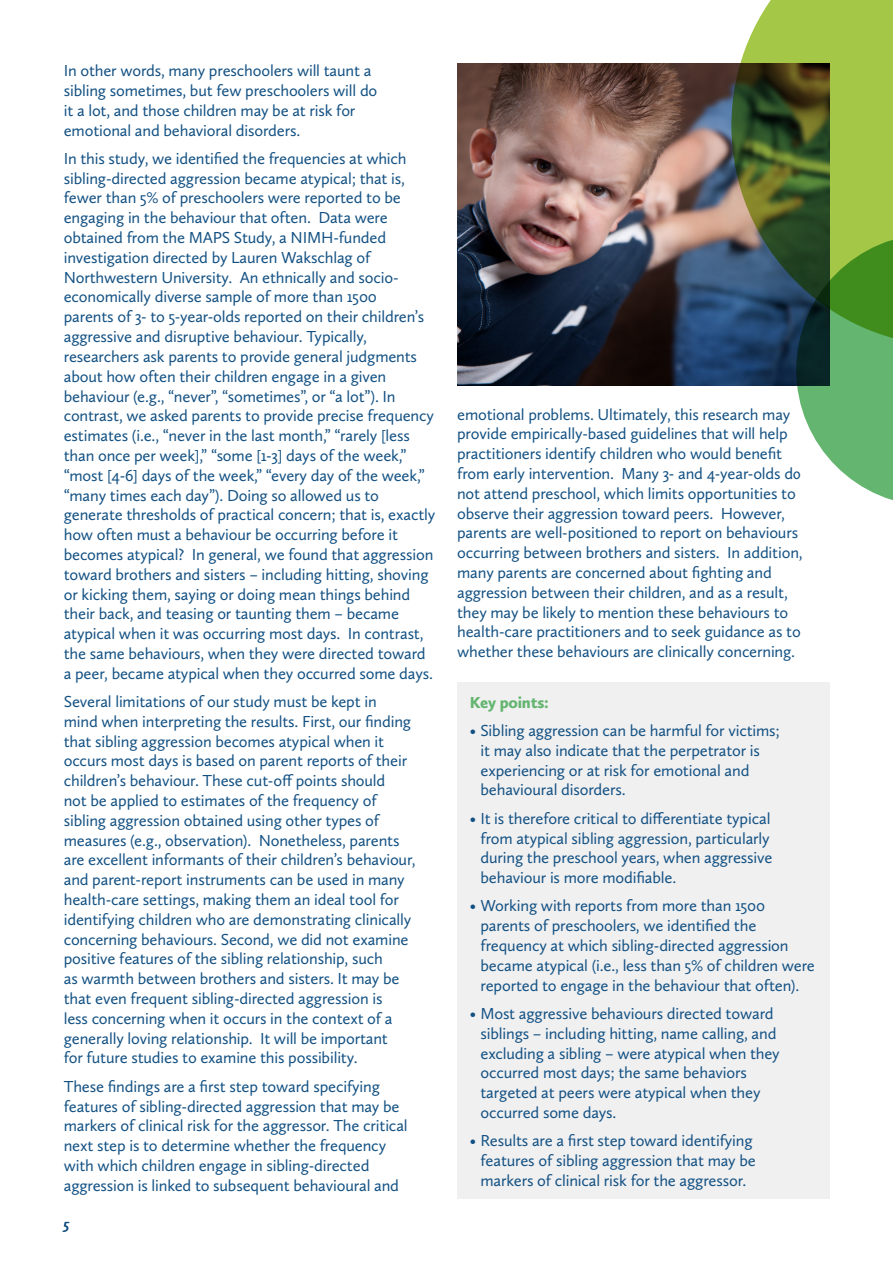
<style>
.page{position:relative;width:893px;height:1263px;background:#fff}
.page>*{position:absolute;margin:0;border:0;box-sizing:border-box;transform-origin:0 0}
.t1{font:16.5px/19.8px "Calluna Sans";letter-spacing:-.01em;color:#135183}
.t2{font:900 16.5px "Calluna Sans";letter-spacing:-.01em;color:#64b56f}
.t3{font:italic 600 15px "Calluna Sans";color:#135183}
</style>
<div class="page">
<div style="left:457px;top:683px;width:372px;height:516px;background:#f0f0f1"></div>
<img style="left:457px;top:64px;width:339px;height:322px">
<svg style="left:731px;top:0;width:162px;height:346px;background:#718a46"></svg>
<svg style="left:796px;top:234px;width:97px;height:266px;background:#659e63"></svg>
<p class="t1" style="left:64px;top:61px;width:315px">In other words, many preschoolers will taunt a sibling sometimes, but few preschoolers will do it a lot, and those children may be at risk for emotional and behavioral disorders.</p>
<p class="t1" style="left:64px;top:148px;width:373px">In this study, we identified the frequencies at which sibling-directed aggression became atypical; that is, fewer than 5% of preschoolers were reported to be engaging in the behaviour that often. Data were obtained from the MAPS Study, a NIMH-funded investigation directed by Lauren Wakschlag of Northwestern University. An ethnically and socio&shy;economically diverse sample of more than 1500<br>parents of 3- to 5-year-olds reported on their children’s aggressive and disruptive behaviour. Typically, researchers ask parents to provide general judgments about how often their children engage in a given behaviour (e.g., “never”, “sometimes”, or “a lot”). In contrast, we asked parents to provide precise frequency estimates (i.e., “never in the last month,” “rarely [less than once per week],” “some [1-3] days of the week,” “most [4-6] days of the week,” “every day of the week,” “many times each day”). Doing so allowed us to generate thresholds of practical concern; that is, exactly how often must a behaviour be occurring before it becomes atypical? In general, we found that aggression toward brothers and sisters – including hitting, shoving or kicking them, saying or doing mean things behind their back, and teasing or taunting them – became atypical when it was occurring most days. In contrast, the same behaviours, when they were directed toward a peer, became atypical when they occurred some days.</p>
<p class="t1" style="left:64px;top:691px;width:353px">Several limitations of our study must be kept in<br>mind when interpreting the results. First, our finding that sibling aggression becomes atypical when it occurs most days is based on parent reports of their children’s behaviour. These cut-off points should<br>not be applied to estimates of the frequency of sibling aggression obtained using other types of measures (e.g., observation). Nonetheless, parents are excellent informants of their children’s behaviour, and parent-report instruments can be used in many health-care settings, making them an ideal tool for identifying children who are demonstrating clinically concerning behaviours. Second, we did not examine positive features of the sibling relationship, such<br>as warmth between brothers and sisters. It may be that even frequent sibling-directed aggression is<br>less concerning when it occurs in the context of a generally loving relationship. It will be important<br>for future studies to examine this possibility.</p>
<p class="t1" style="left:64px;top:1076px;width:345px">These findings are a first step toward specifying features of sibling-directed aggression that may be markers of clinical risk for the aggressor. The critical next step is to determine whether the frequency with which children engage in sibling-directed aggression is linked to subsequent behavioural and</p>
<p class="t3" style="left:64px;top:1214px;width:7px">5</p>
<p class="t1" style="left:457px;top:404px;width:347px">emotional problems. Ultimately, this research may provide empirically-based guidelines that will help practitioners identify children who would benefit from early intervention. Many 3- and 4-year-olds do not attend preschool, which limits opportunities to observe their aggression toward peers. However, parents are well-positioned to report on behaviours occurring between brothers and sisters. In addition, many parents are concerned about fighting and aggression between their children, and as a result, they may be likely to mention these behaviours to health-care practitioners and to seek guidance as to whether these behaviours are clinically concerning.</p>
<p class="t2" style="left:470px;top:692px;width:81px">Key points:</p>
<p class="t1" style="left:480px;top:720px;width:301px;text-indent:-11px">• Sibling aggression can be harmful for victims; it may also indicate that the perpetrator is experiencing or at risk for emotional and behavioural disorders.</p>
<p class="t1" style="left:480px;top:808px;width:294px;text-indent:-11px">• It is therefore critical to differentiate typical from atypical sibling aggression, particularly during the preschool years, when aggressive behaviour is more modifiable.</p>
<p class="t1" style="left:480px;top:896px;width:336px;text-indent:-11px">• Working with reports from more than 1500 parents of preschoolers, we identified the frequency at which sibling-directed aggression became atypical (i.e., less than 5% of children were reported to engage in the behaviour that often).</p>
<p class="t1" style="left:480px;top:1003px;width:301px;text-indent:-11px">• Most aggressive behaviours directed toward siblings – including hitting, name calling, and excluding a sibling – were atypical when they occurred most days; the same behaviors targeted at peers were atypical when they occurred some days.</p>
<p class="t1" style="left:480px;top:1130px;width:277px;text-indent:-11px">• Results are a first step toward identifying features of sibling aggression that may be markers of clinical risk for the aggressor.</p>
</div>
